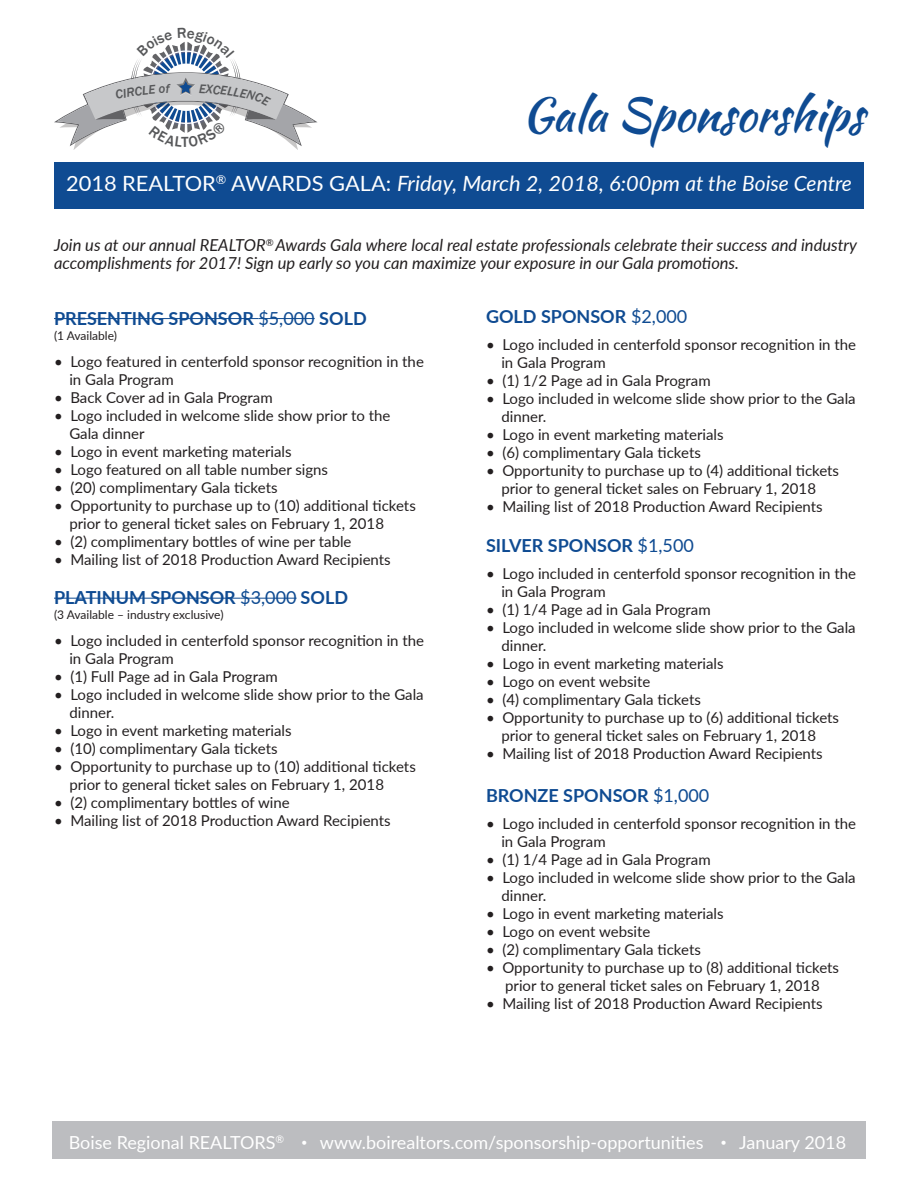
<style>
.page{position:relative;width:918px;height:1188px;background:#fff}
.page>*{position:absolute;margin:0;border:0;box-sizing:border-box;transform-origin:0 0}
.t1{font:46.5px "Kaushan Script";color:#0f4b92}
.t2{font:italic 21px "Lato";color:#fff;scale:1.04 1}
.t3{font:700 18px "Lato";color:#0f4b92}
.t4{font:18px "Lato";color:#fff}
.t5{font:italic 16.5px/18px "Lato";color:#231f20}
.t6{font:15px "Lato";color:#231f20}
.t7{font:12px "Lato";color:#231f20}
.s1{font-style:normal}
.s2{font-weight:400}
.s3{font-weight:100}
</style>
<div class="page">
<hr style="left:54px;top:318px;width:204px;height:1px;background:#0f4b92">
<hr style="left:258px;top:318px;width:57px;height:1px;background:#0f4b92">
<hr style="left:54px;top:598px;width:186px;height:1px;background:#0f4b92">
<hr style="left:240px;top:598px;width:57px;height:1px;background:#0f4b92">
<div style="left:54px;top:162px;width:810px;height:47px;background:#0f4b92"></div>
<div style="left:53px;top:1121px;width:813px;height:38px;background:#bcbdc0"></div>
<svg style="left:54px;top:42px;width:264px;height:108px"></svg>
<p class="t1" style="left:522px;top:81px;width:343px">Gala Sponsorships</p>
<p class="t2" style="left:66px;top:169px;width:757px"><span class="s1">2018 REALTOR</span><sup>®</sup> <span class="s1">AWARDS GALA:</span> Friday, March 2, 2018, 6:00pm at the Boise Centre</p>
<p class="t5" style="left:54px;top:236px;width:805px">Join us at our annual REALTOR<sup>®</sup> Awards Gala where local real estate professionals celebrate their success and industry accomplishments for 2017! Sign up early so you can maximize your exposure in our Gala promotions.</p>
<p class="t3" style="left:54px;top:305px;width:314px">PRESENTING SPONSOR <span class="s2">$5,000</span> SOLD</p>
<p class="t7" style="left:54px;top:327px;width:64px">(1 Available)</p>
<p class="t6" style="left:54px;top:350px;width:371px">• Logo featured in centerfold sponsor recognition in the</p>
<p class="t6" style="left:69px;top:368px;width:106px">in Gala Program</p>
<p class="t6" style="left:54px;top:386px;width:220px">• Back Cover ad in Gala Program</p>
<p class="t6" style="left:54px;top:404px;width:338px">• Logo included in welcome slide show prior to the</p>
<p class="t6" style="left:69px;top:422px;width:77px">Gala dinner</p>
<p class="t6" style="left:54px;top:440px;width:239px">• Logo in event marketing materials</p>
<p class="t6" style="left:54px;top:458px;width:276px">• Logo featured on all table number signs</p>
<p class="t6" style="left:54px;top:476px;width:225px">• (20) complimentary Gala tickets</p>
<p class="t6" style="left:54px;top:494px;width:363px">• Opportunity to purchase up to (10) additional tickets</p>
<p class="t6" style="left:69px;top:512px;width:316px">prior to general ticket sales on February 1, 2018</p>
<p class="t6" style="left:54px;top:530px;width:299px">• (2) complimentary bottles of wine per table</p>
<p class="t6" style="left:54px;top:548px;width:338px">• Mailing list of 2018 Production Award Recipients</p>
<p class="t3" style="left:54px;top:584px;width:296px">PLATINUM SPONSOR <span class="s2">$3,000</span> SOLD</p>
<p class="t7" style="left:54px;top:606px;width:171px">(3 Available – industry exclusive)</p>
<p class="t6" style="left:54px;top:630px;width:372px">• Logo included in centerfold sponsor recognition in the</p>
<p class="t6" style="left:69px;top:648px;width:106px">in Gala Program</p>
<p class="t6" style="left:54px;top:666px;width:225px">• (1) Full Page ad in Gala Program</p>
<p class="t6" style="left:54px;top:684px;width:371px">• Logo included in welcome slide show prior to the Gala</p>
<p class="t6" style="left:69px;top:702px;width:47px">dinner.</p>
<p class="t6" style="left:54px;top:720px;width:239px">• Logo in event marketing materials</p>
<p class="t6" style="left:54px;top:738px;width:225px">• (10) complimentary Gala tickets</p>
<p class="t6" style="left:54px;top:756px;width:363px">• Opportunity to purchase up to (10) additional tickets</p>
<p class="t6" style="left:69px;top:774px;width:316px">prior to general ticket sales on February 1, 2018</p>
<p class="t6" style="left:54px;top:792px;width:237px">• (2) complimentary bottles of wine</p>
<p class="t6" style="left:54px;top:810px;width:338px">• Mailing list of 2018 Production Award Recipients</p>
<p class="t3" style="left:486px;top:304px;width:203px">GOLD SPONSOR <span class="s2">$2,000</span></p>
<p class="t6" style="left:486px;top:334px;width:372px">• Logo included in centerfold sponsor recognition in the</p>
<p class="t6" style="left:501px;top:352px;width:106px">in Gala Program</p>
<p class="t6" style="left:486px;top:370px;width:226px">• (1) 1/2 Page ad in Gala Program</p>
<p class="t6" style="left:486px;top:388px;width:371px">• Logo included in welcome slide show prior to the Gala</p>
<p class="t6" style="left:501px;top:406px;width:47px">dinner.</p>
<p class="t6" style="left:486px;top:424px;width:239px">• Logo in event marketing materials</p>
<p class="t6" style="left:486px;top:442px;width:216px">• (6) complimentary Gala tickets</p>
<p class="t6" style="left:486px;top:460px;width:355px">• Opportunity to purchase up to (4) additional tickets</p>
<p class="t6" style="left:501px;top:478px;width:316px">prior to general ticket sales on February 1, 2018</p>
<p class="t6" style="left:486px;top:496px;width:338px">• Mailing list of 2018 Production Award Recipients</p>
<p class="t3" style="left:486px;top:532px;width:209px">SILVER SPONSOR <span class="s2">$1,500</span></p>
<p class="t6" style="left:486px;top:563px;width:372px">• Logo included in centerfold sponsor recognition in the</p>
<p class="t6" style="left:501px;top:581px;width:106px">in Gala Program</p>
<p class="t6" style="left:486px;top:599px;width:226px">• (1) 1/4 Page ad in Gala Program</p>
<p class="t6" style="left:486px;top:617px;width:371px">• Logo included in welcome slide show prior to the Gala</p>
<p class="t6" style="left:501px;top:635px;width:47px">dinner.</p>
<p class="t6" style="left:486px;top:653px;width:239px">• Logo in event marketing materials</p>
<p class="t6" style="left:486px;top:671px;width:166px">• Logo on event website</p>
<p class="t6" style="left:486px;top:689px;width:216px">• (4) complimentary Gala tickets</p>
<p class="t6" style="left:486px;top:707px;width:355px">• Opportunity to purchase up to (6) additional tickets</p>
<p class="t6" style="left:501px;top:725px;width:316px">prior to general ticket sales on February 1, 2018</p>
<p class="t6" style="left:486px;top:743px;width:338px">• Mailing list of 2018 Production Award Recipients</p>
<p class="t3" style="left:486px;top:782px;width:225px">BRONZE SPONSOR <span class="s2">$1,000</span></p>
<p class="t6" style="left:486px;top:813px;width:372px">• Logo included in centerfold sponsor recognition in the</p>
<p class="t6" style="left:501px;top:831px;width:106px">in Gala Program</p>
<p class="t6" style="left:486px;top:849px;width:226px">• (1) 1/4 Page ad in Gala Program</p>
<p class="t6" style="left:486px;top:867px;width:371px">• Logo included in welcome slide show prior to the Gala</p>
<p class="t6" style="left:501px;top:885px;width:47px">dinner.</p>
<p class="t6" style="left:486px;top:903px;width:239px">• Logo in event marketing materials</p>
<p class="t6" style="left:486px;top:921px;width:166px">• Logo on event website</p>
<p class="t6" style="left:486px;top:939px;width:216px">• (2) complimentary Gala tickets</p>
<p class="t6" style="left:486px;top:957px;width:355px">• Opportunity to purchase up to (8) additional tickets</p>
<p class="t6" style="left:505px;top:975px;width:316px">prior to general ticket sales on February 1, 2018</p>
<p class="t6" style="left:486px;top:993px;width:338px">• Mailing list of 2018 Production Award Recipients</p>
<p class="t4" style="left:69px;top:1129px;width:779px">Boise Regional REALTORS<sup>®</sup> <span class="s3">•</span> www.boirealtors.com/sponsorship-opportunities <span class="s3">•</span> January 2018</p>
</div>
